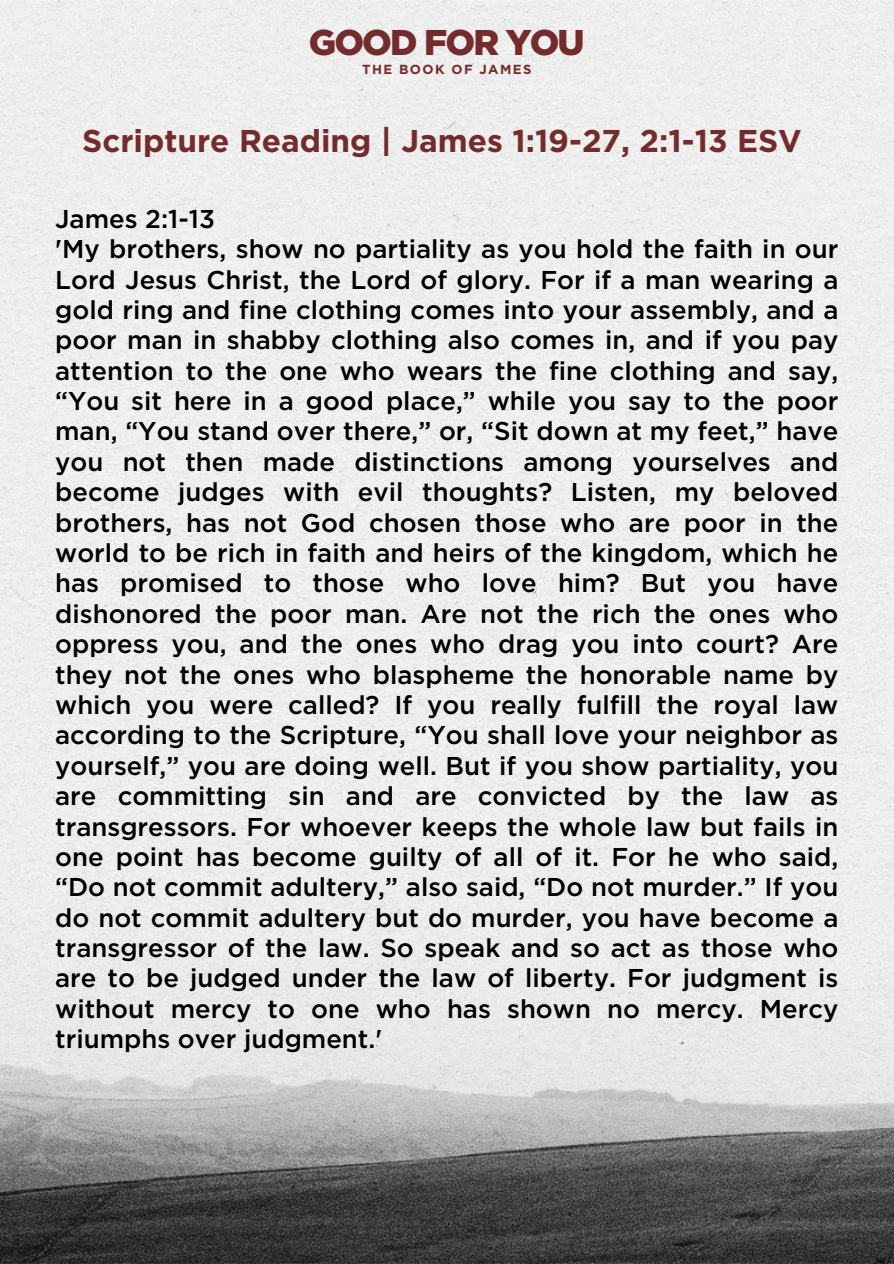
<style>
.page{position:relative;width:894px;height:1264px;background:#fff}
.page>*{position:absolute;margin:0;border:0;box-sizing:border-box;transform-origin:0 0}
.t1{font:900 35.7px "Gotham";letter-spacing:-.055em;color:#732c2b}
.t2{font:700 31.5px "Gotham";color:#732c2b}
.t3{font:500 25.8px/30.3px "Gotham";color:#000}
.t4{font:700 13.05px "Gotham";letter-spacing:.11em;color:#732c2b}
</style>
<div class="page">
<img style="left:0;top:0;width:893px;height:1263px">
<p class="t1" style="left:309px;top:21px;width:277px">GOOD FOR YOU</p>
<h2 class="t4" style="left:362px;top:62px;width:171px">THE BOOK OF JAMES</h2>
<h1 class="t2" style="left:82px;top:122px;width:721px">Scripture Reading | James 1:19-27, 2:1-13 ESV</h1>
<h3 class="t3" style="left:55px;top:203px;width:784px">James 2:1-13<br>'My brothers, show no partiality as you hold the faith in our Lord Jesus Christ, the Lord of glory. For if a man wearing a gold ring and fine clothing comes into your assembly, and a poor man in shabby clothing also comes in, and if you pay attention to the one who wears the fine clothing and say, “You sit here in a good place,” while you say to the poor man, “You stand over there,” or, “Sit down at my feet,” have you not then made distinctions among yourselves and become judges with evil thoughts? Listen, my beloved brothers, has not God chosen those who are poor in the world to be rich in faith and heirs of the kingdom, which he has promised to those who love him? But you have dishonored the poor man. Are not the rich the ones who oppress you, and the ones who drag you into court? Are they not the ones who blaspheme the honorable name by which you were called? If you really fulfill the royal law according to the Scripture, “You shall love your neighbor as yourself,” you are doing well. But if you show partiality, you are committing sin and are convicted by the law as transgressors. For whoever keeps the whole law but fails in one point has become guilty of all of it. For he who said, “Do not commit adultery,” also said, “Do not murder.” If you do not commit adultery but do murder, you have become a transgressor of the law. So speak and so act as those who are to be judged under the law of liberty. For judgment is without mercy to one who has shown no mercy. Mercy triumphs over judgment.'</h3>
</div>
